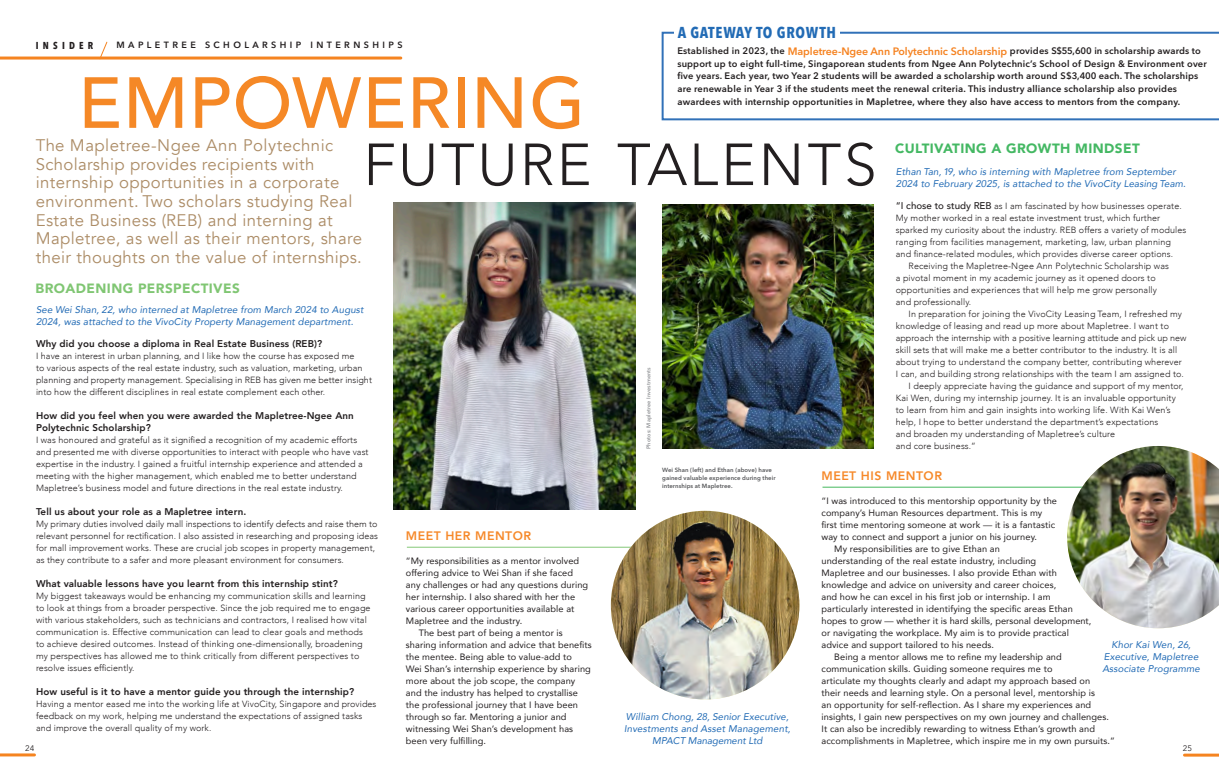
<style>
.page{position:relative;width:1219px;height:780px;background:#fff}
.page>*{position:absolute;margin:0;border:0;box-sizing:border-box;transform-origin:0 0}
.t1{font:500 71.4px "Avenir";letter-spacing:.01em;color:#f58826}
.t2{font:300 58.6px "Avenir";letter-spacing:.05em;color:#231f20}
.t3{font:16.8px/18.6px "Avenir";letter-spacing:.025em;color:#ac8c66}
.t4{font:700 condensed 15.7px "Avenir Next LT Pro";letter-spacing:.04em;color:#226bb5}
.t5{font:900 13.4px "Avenir";letter-spacing:.03em;color:#44b863}
.t6{font:900 13.4px "Avenir";letter-spacing:.03em;color:#80c673}
.t7{font:800 12.2px "Avenir";letter-spacing:.04em;color:#f6892a}
.t8{font:700 condensed 10px "Avenir Next LT Pro";letter-spacing:.42em;color:#231f20}
.t9{font:italic 9.8px/12px "Avenir";letter-spacing:.01em;color:#226bb5}
.t10{font:800 9.8px/12px "Avenir";letter-spacing:.01em;color:#231f20}
.t11{font:600 9.4px/12.5px "Avenir Next LT Pro";letter-spacing:.02em;color:#231f20}
.t12{font:9.2px/12px "Avenir";letter-spacing:.01em;color:#231f20}
.t13{font:300 9px/12px "Avenir";letter-spacing:.01em;color:#231f20}
.t14{font:600 9px "Avenir Next LT Pro";letter-spacing:.38em;color:#231f20}
.t15{font:8px "Avenir Next LT Pro";color:#231f20}
.t16{font:600 6px/8px "Avenir Next LT Pro";letter-spacing:.01em;color:#57585a}
.t17{font:600 5.5px "Avenir Next LT Pro";letter-spacing:.02em;color:#939598}
.s1{font-size:10.6px;color:#f58220}
.s2{font-weight:500;font-size:9.8px}
</style>
<div class="page">
<hr style="left:0;top:753px;width:35px;height:3px;background:#f58420">
<svg style="left:99px;top:41px;width:9px;height:16px"></svg>
<hr style="left:0;top:57px;width:401px;height:3px;background:#f58420">
<hr style="left:1184px;top:753px;width:35px;height:3px;background:#f58420">
<img style="left:394px;top:203px;width:241px;height:306px">
<img style="left:663px;top:204px;width:210px;height:245px">
<hr style="left:407px;top:546px;width:238px;height:1px;background:#85c878">
<hr style="left:822px;top:486px;width:282px;height:1px;background:#47b85e">
<img style="left:611px;top:511px;width:188px;height:188px;border-radius:94px">
<img style="left:1067px;top:446px;width:152px;height:182px">
<svg style="left:662px;top:32px;width:557px;height:88px"></svg>
<div style="left:674px;top:23px;width:166px;height:19px;background:#fff"></div>
<p class="t4" style="left:678px;top:23px;width:160px">A GATEWAY TO GROWTH</p>
<p class="t11" style="left:677px;top:45px;width:531px">Established in 2023, the <span class="s1">Mapletree-Ngee Ann Polytechnic Scholarship</span> provides S$55,600 in scholarship awards to support up to eight full-time, Singaporean students from Ngee Ann Polytechnic’s School of Design &amp; Environment over five years. Each year, two Year 2 students will be awarded a scholarship worth around S$3,400 each. The scholarships are renewable in Year 3 if the students meet the renewal criteria. This industry alliance scholarship also provides awardees with internship opportunities in Mapletree, where they also have access to mentors from the company.</p>
<p class="t8" style="left:36px;top:39px;width:59px">INSIDER</p>
<p class="t14" style="left:117px;top:40px;width:287px">MAPLETREE SCHOLARSHIP INTERNSHIPS</p>
<p class="t1" style="left:78px;top:41px;width:508px">EMPOWERING</p>
<p class="t2" style="left:363px;top:130px;width:515px">FUTURE TALENTS</p>
<p class="t3" style="left:36px;top:136px;width:328px">The Mapletree-Ngee Ann Polytechnic Scholarship provides recipients with internship opportunities in a corporate environment. Two scholars studying Real Estate Business (REB) and interning at Mapletree, as well as their mentors, share their thoughts on the value of internships.</p>
<p class="t5" style="left:895px;top:137px;width:246px">CULTIVATING A GROWTH MINDSET</p>
<p class="t9" style="left:896px;top:165px;width:292px">Ethan Tan, 19, who is interning with Mapletree from September<br>2024 to February 2025, is attached to the VivoCity Leasing Team.</p>
<p class="t13" style="left:896px;top:199px;width:292px"><span class="s2">“I chose to study REB</span> as I am fascinated by how businesses operate.<br>My mother worked in a real estate investment trust, which further sparked my curiosity about the industry. REB offers a variety of modules ranging from facilities management, marketing, law, urban planning and finance-related modules, which provides diverse career options.</p>
<p class="t13" style="left:896px;top:259px;width:275px;text-indent:13px">Receiving the Mapletree-Ngee Ann Polytechnic Scholarship was a pivotal moment in my academic journey as it opened doors to opportunities and experiences that will help me grow personally and professionally.</p>
<p class="t13" style="left:896px;top:307px;width:292px;text-indent:13px">In preparation for joining the VivoCity Leasing Team, I refreshed my knowledge of leasing and read up more about Mapletree. I want to approach the internship with a positive learning attitude and pick up new skill sets that will make me a better contributor to the industry. It is all about trying to understand the company better, contributing wherever<br>I can, and building strong relationships with the team I am assigned to.</p>
<p class="t13" style="left:896px;top:379px;width:289px;text-indent:13px">I deeply appreciate having the guidance and support of my mentor, Kai Wen, during my internship journey. It is an invaluable opportunity to learn from him and gain insights into working life. With Kai Wen’s help, I hope to better understand the department’s expectations<br>and broaden my understanding of Mapletree’s culture<br>and core business.”</p>
<p class="t6" style="left:36px;top:277px;width:206px">BROADENING PERSPECTIVES</p>
<p class="t9" style="left:36px;top:303px;width:329px">See Wei Shan, 22, who interned at Mapletree from March 2024 to August<br>2024, was attached to the VivoCity Property Management department.</p>
<p class="t10" style="left:36px;top:337px;width:288px">Why did you choose a diploma in Real Estate Business (REB)?</p>
<p class="t13" style="left:36px;top:350px;width:337px">I have an interest in urban planning, and I like how the course has exposed me<br>to various aspects of the real estate industry, such as valuation, marketing, urban planning and property management. Specialising in REB has given me better insight into how the different disciplines in real estate complement each other.</p>
<p class="t10" style="left:36px;top:409px;width:319px">How did you feel when you were awarded the Mapletree-Ngee Ann<br>Polytechnic Scholarship?</p>
<p class="t13" style="left:36px;top:434px;width:334px">I was honoured and grateful as it signified a recognition of my academic efforts and presented me with diverse opportunities to interact with people who have vast expertise in the industry. I gained a fruitful internship experience and attended a meeting with the higher management, which enabled me to better understand Mapletree’s business model and future directions in the real estate industry.</p>
<p class="t10" style="left:36px;top:505px;width:212px">Tell us about your role as a Mapletree intern.</p>
<p class="t13" style="left:36px;top:518px;width:344px">My primary duties involved daily mall inspections to identify defects and raise them to relevant personnel for rectification. I also assisted in researching and proposing ideas for mall improvement works. These are crucial job scopes in property management, as they contribute to a safer and more pleasant environment for consumers.</p>
<p class="t10" style="left:36px;top:577px;width:303px">What valuable lessons have you learnt from this internship stint?</p>
<p class="t13" style="left:36px;top:590px;width:336px">My biggest takeaways would be enhancing my communication skills and learning to look at things from a broader perspective. Since the job required me to engage with various stakeholders, such as technicians and contractors, I realised how vital communication is. Effective communication can lead to clear goals and methods to achieve desired outcomes. Instead of thinking one-dimensionally, broadening my perspectives has allowed me to think critically from different perspectives to resolve issues efficiently.</p>
<p class="t10" style="left:36px;top:685px;width:320px">How useful is it to have a mentor guide you through the internship?</p>
<p class="t13" style="left:36px;top:698px;width:342px">Having a mentor eased me into the working life at VivoCity, Singapore and provides feedback on my work, helping me understand the expectations of assigned tasks and improve the overall quality of my work.</p>
<p class="t17" style="left:645px;top:449px;width:83px;rotate:-90deg">Photos: Mapletree Investments</p>
<p class="t16" style="left:662px;top:465px;width:115px">Wei Shan (left) and Ethan (above) have gained valuable experience during their internships at Mapletree.</p>
<p class="t7" style="left:821px;top:466px;width:122px">MEET HIS MENTOR</p>
<p class="t12" style="left:821px;top:494px;width:237px">“I was introduced to this mentorship opportunity by the company’s Human Resources department. This is my first time mentoring someone at work — it is a fantastic way to connect and support a junior on his journey.</p>
<p class="t12" style="left:821px;top:542px;width:271px;text-indent:13px">My responsibilities are to give Ethan an<br>understanding of the real estate industry, including<br>Mapletree and our businesses. I also provide Ethan with knowledge and advice on university and career choices,<br>and how he can excel in his first job or internship. I am particularly interested in identifying the specific areas Ethan hopes to grow — whether it is hard skills, personal development, or navigating the workplace. My aim is to provide practical advice and support tailored to his needs.</p>
<p class="t12" style="left:821px;top:650px;width:295px;text-indent:13px">Being a mentor allows me to refine my leadership and communication skills. Guiding someone requires me to<br>articulate my thoughts clearly and adapt my approach based on<br>their needs and learning style. On a personal level, mentorship is<br>an opportunity for self-reflection. As I share my experiences and insights, I gain new perspectives on my own journey and challenges.<br>It can also be incredibly rewarding to witness Ethan’s growth and accomplishments in Mapletree, which inspire me in my own pursuits.”</p>
<p class="t7" style="left:406px;top:526px;width:127px">MEET HER MENTOR</p>
<p class="t12" style="left:406px;top:554px;width:184px">“My responsibilities as a mentor involved offering advice to Wei Shan if she faced any challenges or had any questions during her internship. I also shared with her the various career opportunities available at Mapletree and the industry.</p>
<p class="t12" style="left:406px;top:626px;width:187px;text-indent:13px">The best part of being a mentor is sharing information and advice that benefits the mentee. Being able to value-add to<br>Wei Shan’s internship experience by sharing more about the job scope, the company and the industry has helped to crystallise the professional journey that I have been through so far. Mentoring a junior and witnessing Wei Shan’s development has been very fulfilling.</p>
<p class="t9" style="left:1102px;top:638px;width:99px;text-align:center">Khor Kai Wen, 26,<br>Executive, Mapletree<br>Associate Programme</p>
<p class="t9" style="left:624px;top:710px;width:168px;text-align:center">William Chong, 28, Senior Executive,<br>Investments and Asset Management,<br>MPACT Management Ltd</p>
<p class="t15" style="left:25px;top:743px;width:11px">24</p>
<p class="t15" style="left:1183px;top:743px;width:11px">25</p>
</div>
